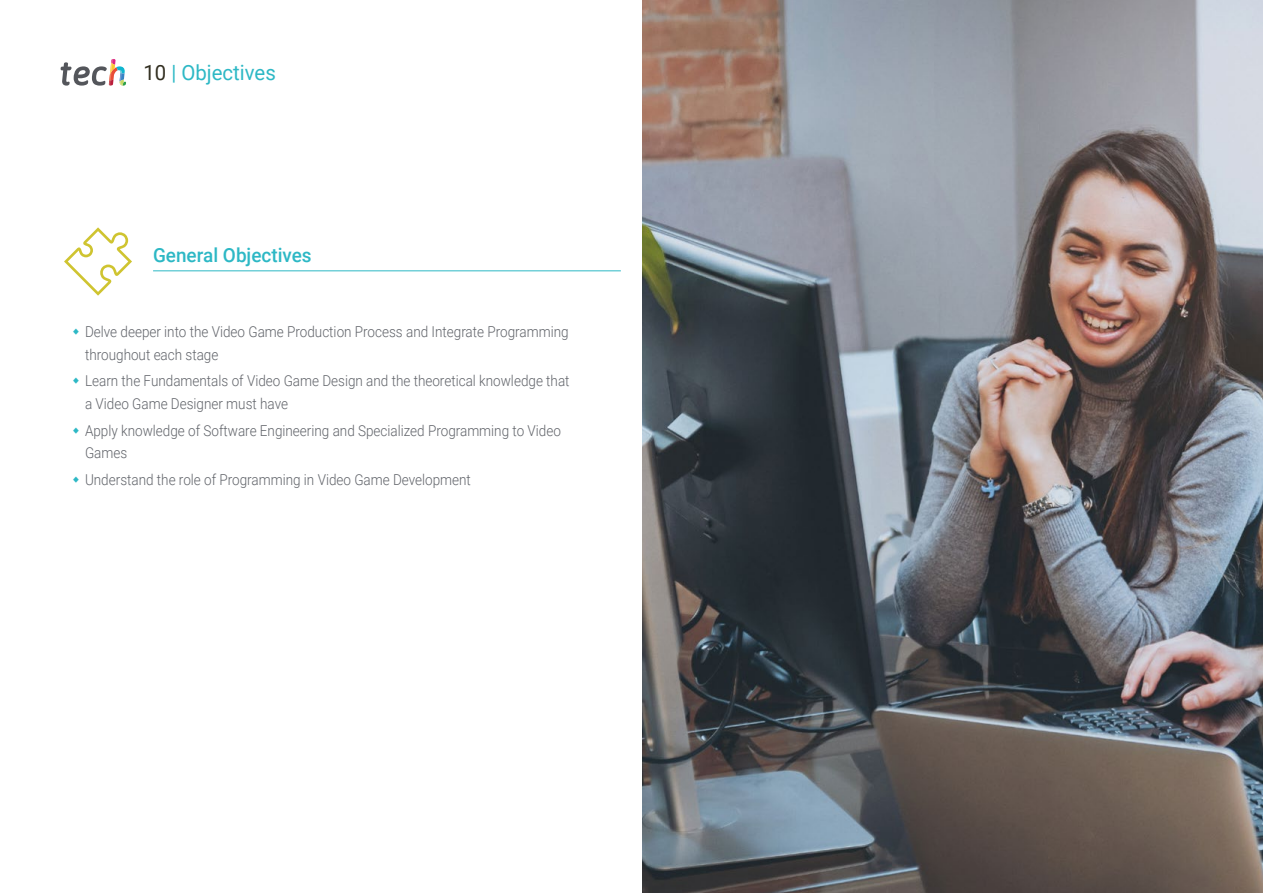
<style>
.page{position:relative;width:1263px;height:893px;background:#fff}
.page>*{position:absolute;margin:0;border:0;box-sizing:border-box;transform-origin:0 0}
.t1{font:21px "Roboto";color:#2db8c5}
.t2{font:500 19.5px "Roboto";color:#2db8c5}
.t3{font:300 15px/22.5px "Roboto";color:#61646a;scale:.9 1}
.s1{color:#312e20}
</style>
<div class="page">
<svg style="left:64px;top:227px;width:68px;height:69px"></svg>
<img style="left:642px;top:0;width:621px;height:893px">
<svg style="left:61px;top:59px;width:65px;height:27px"></svg>
<hr style="left:153px;top:270px;width:468px;height:1px;background:#2db8c5">
<h1 class="t1" style="left:144px;top:57px;width:134px"><span class="s1">10</span> | Objectives</h1>
<h2 class="t2" style="left:153px;top:242px;width:160px">General Objectives</h2>
<p class="t3" style="left:85px;top:320px;width:539px">Delve deeper into the Video Game Production Process and Integrate Programming throughout each stage</p>
<p class="t3" style="left:85px;top:369px;width:540px">Learn the Fundamentals of Video Game Design and the theoretical knowledge that a Video Game Designer must have</p>
<p class="t3" style="left:85px;top:418px;width:530px">Apply knowledge of Software Engineering and Specialized Programming to Video<br>Games</p>
<p class="t3" style="left:85px;top:468px;width:430px">Understand the role of Programming in Video Game Development</p>
</div>
